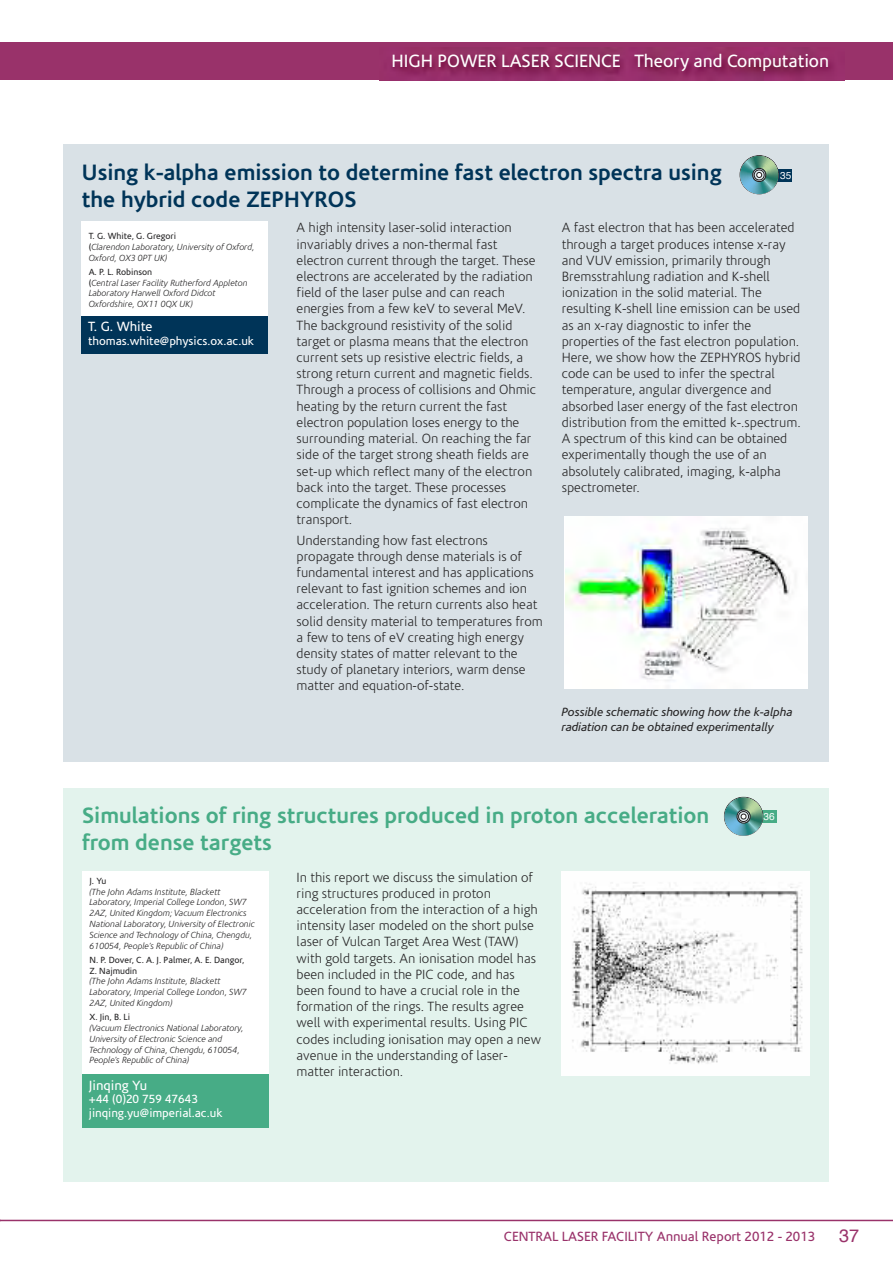
<style>
.page{position:relative;width:893px;height:1263px;background:#fff}
.page>*{position:absolute;margin:0;border:0;box-sizing:border-box;transform-origin:0 0}
.t1{font:700 22.5px/27px "Corisande";color:#003458}
.t2{font:700 22.5px/27px "Corisande";color:#47ac86}
.t3{font:18px "Corisande";color:#fff}
.t4{font:18px "Helvetica";color:#99326a}
.t5{font:300 13.5px/16.2px "Corisande";color:#272627}
.t6{font:13.5px "Corisande";color:#99326a}
.t7{font:13.5px "Corisande";color:#fff}
.t8{font:italic 12px/14.4px "Corisande";color:#272627}
.t9{font:12px/13.5px "Corisande";color:#fff}
.t10{font:10.05px "Helvetica";color:#fff}
.t11{font:italic 300 9px/10.8px "Corisande";color:#272627}
.t12{font:9px/10.8px "Corisande";color:#272627}
.s1{font-weight:400;font-style:normal}
</style>
<div class="page">
<div style="left:0;top:43px;width:893px;height:37px;background:#99326a"></div>
<img style="left:380px;top:47px;width:465px;height:34px">
<hr style="left:0;top:1220px;width:893px;height:1px;background:#99326a">
<div style="left:64px;top:145px;width:765px;height:617px;background:#d9e1e6"></div>
<div style="left:81px;top:221px;width:187px;height:99px;background:#fff"></div>
<div style="left:81px;top:316px;width:187px;height:38px;background:#003458"></div>
<div style="left:764px;top:169px;width:28px;height:13px;background:#003458"></div>
<svg style="left:739px;top:155px;width:40px;height:39px"></svg>
<img style="left:566px;top:516px;width:241px;height:173px">
<div style="left:64px;top:788px;width:765px;height:393px;background:#e3f3ed"></div>
<div style="left:82px;top:871px;width:187px;height:204px;background:#fff"></div>
<div style="left:82px;top:1074px;width:187px;height:54px;background:#47ac86"></div>
<div style="left:748px;top:811px;width:28px;height:12px;background:#47ac86"></div>
<svg style="left:724px;top:797px;width:39px;height:39px"></svg>
<img style="left:561px;top:871px;width:248px;height:204px">
<h2 class="t3" style="left:391px;top:51px;width:439px">HIGH POWER LASER SCIENCE Theory and Computation</h2>
<h1 class="t1" style="left:82px;top:159px;width:641px">Using k-alpha emission to determine fast electron spectra using the hybrid code ZEPHYROS</h1>
<p class="t5" style="left:297px;top:220px;width:241px">A high intensity laser-solid interaction invariably drives a non-thermal fast electron current through the target. These electrons are accelerated by the radiation field of the laser pulse and can reach energies from a few keV to several MeV.<br>The background resistivity of the solid target or plasma means that the electron current sets up resistive electric fields, a strong return current and magnetic fields.<br>Through a process of collisions and Ohmic heating by the return current the fast electron population loses energy to the surrounding material. On reaching the far side of the target strong sheath fields are set-up which reflect many of the electron back into the target. These processes complicate the dynamics of fast electron transport.</p>
<p class="t5" style="left:297px;top:532px;width:248px">Understanding how fast electrons propagate through dense materials is of fundamental interest and has applications relevant to fast ignition schemes and ion acceleration. The return currents also heat solid density material to temperatures from a few to tens of eV creating high energy density states of matter relevant to the study of planetary interiors, warm dense matter and equation-of-state.</p>
<p class="t10" style="left:780px;top:171px;width:13px">35</p>
<p class="t5" style="left:562px;top:220px;width:240px">A fast electron that has been accelerated through a target produces intense x-ray and VUV emission, primarily through Bremsstrahlung radiation and K-shell ionization in the solid material. The resulting K-shell line emission can be used as an x-ray diagnostic to infer the properties of the fast electron population.<br>Here, we show how the ZEPHYROS hybrid code can be used to infer the spectral temperature, angular divergence and absorbed laser energy of the fast electron distribution from the emitted k-.spectrum.<br>A spectrum of this kind can be obtained experimentally though the use of an absolutely calibrated, imaging, k-alpha spectrometer.</p>
<p class="t11" style="left:89px;top:231px;width:167px"><span class="s1">T. G. White, G. Gregori<br>(</span>Clarendon Laboratory, University of Oxford,<br>Oxford, OX3 0PT UK)</p>
<p class="t11" style="left:89px;top:267px;width:160px"><span class="s1">A. P. L. Robinson<br>(</span>Central Laser Facility Rutherford Appleton<br>Laboratory Harwell Oxford Didcot<br>Oxfordshire, OX11 0QX UK)</p>
<p class="t7" style="left:88px;top:319px;width:66px">T. G. White</p>
<p class="t9" style="left:88px;top:334px;width:167px">thomas.white@physics.ox.ac.uk</p>
<p class="t8" style="left:561px;top:705px;width:232px">Possible schematic showing how the k-alpha radiation can be obtained experimentally</p>
<h1 class="t2" style="left:82px;top:802px;width:629px">Simulations of ring structures produced in proton acceleration from dense targets</h1>
<p class="t12" style="left:90px;top:875px;width:18px">J. Yu</p>
<p class="t11" style="left:90px;top:886px;width:167px">(The John Adams Institute, Blackett Laboratory, Imperial College London, SW7<br>2AZ, United Kingdom; Vacuum Electronics National Laboratory, University of Electronic Science and Technology of China, Chengdu, 610054, People’s Republic of China)</p>
<p class="t12" style="left:90px;top:954px;width:156px">N. P. Dover, C. A. J. Palmer, A. E. Dangor,<br>Z. Najmudin</p>
<p class="t11" style="left:90px;top:976px;width:159px">(The John Adams Institute, Blackett<br>Laboratory, Imperial College London, SW7<br>2AZ, United Kingdom)</p>
<p class="t12" style="left:90px;top:1012px;width:42px">X. Jin, B. Li</p>
<p class="t11" style="left:90px;top:1023px;width:155px">(Vacuum Electronics National Laboratory, University of Electronic Science and Technology of China, Chengdu, 610054, People’s Republic of China)</p>
<p class="t7" style="left:89px;top:1078px;width:60px">Jinqing Yu</p>
<p class="t9" style="left:89px;top:1092px;width:135px">+44 (0)20 759 47643 jinqing.yu@imperial.ac.uk</p>
<p class="t5" style="left:297px;top:869px;width:246px">In this report we discuss the simulation of ring structures produced in proton acceleration from the interaction of a high intensity laser modeled on the short pulse laser of Vulcan Target Area West (TAW) with gold targets. An ionisation model has been included in the PIC code, and has been found to have a crucial role in the formation of the rings. The results agree well with experimental results. Using PIC codes including ionisation may open a new avenue in the understanding of laser&shy;matter interaction.</p>
<p class="t10" style="left:764px;top:812px;width:13px">36</p>
<p class="t6" style="left:504px;top:1229px;width:313px">CENTRAL LASER FACILITY Annual Report 2012 - 2013</p>
<h2 class="t4" style="left:839px;top:1228px;width:22px">37</h2>
</div>
